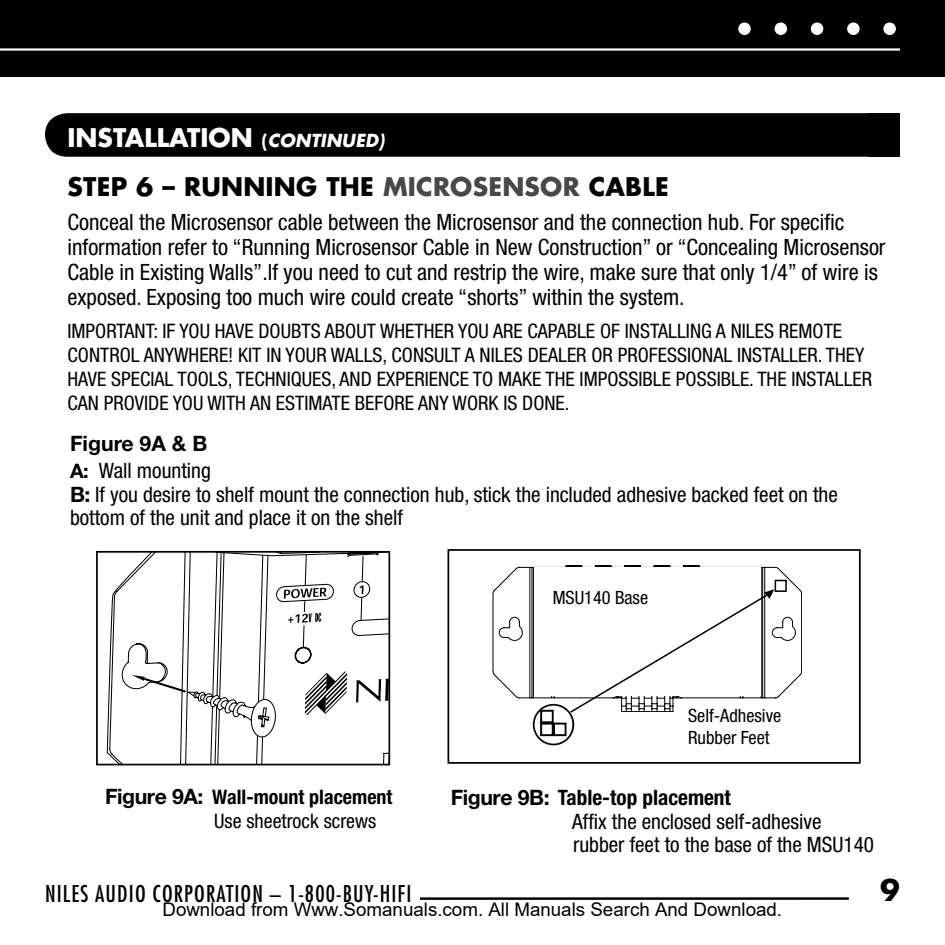
<style>
.page{position:relative;width:945px;height:945px;background:#fff}
.page>*{position:absolute;margin:0;border:0;box-sizing:border-box;transform-origin:0 0}
.t1{font:700 28.75px "Futura Std";color:#000}
.PARAGRAPH_HEADLINE{font:700 25px "Futura Std";letter-spacing:.01em;color:#000}
.WHITE_HEADER{font:700 25px "Futura Std";color:#fff}
.BODY_COPY{font:condensed 22.5px/25px "Helvetica Neue LT Std";color:#000}
.t2{font:condensed 22.5px "Futura Std";letter-spacing:.05em;color:#000}
.t3{font:condensed 21.25px/23.8px "Helvetica Neue LT Std";color:#000}
.t4{font:700 condensed 21.25px "Helvetica Neue LT Std";color:#000}
.t5{font:700 21.25px "Helvetica Neue LT Std";color:#000}
.WARNING_CAUTION{font:condensed 20px/24px "Helvetica Neue LT Std";color:#000}
.t6{font:700 condensed 20px/23.8px "Helvetica Neue LT Std";color:#000}
.t7{font:18.75px "Arial";color:#000}
.t8{font:condensed 18.25px "Helvetica Neue LT Std";color:#000}
.s1{font-size:17.5px}
.s2{font-style:italic;font-size:17.5px}
.s3{color:#484848}
.s4{font-weight:700;font-stretch:normal;font-size:20px}
.s5{font-weight:700;font-stretch:normal}
.s6{font-stretch:normal;font-size:21.25px}
.s7{font-weight:400}
.s8{font-stretch:normal}
</style>
<div class="page">
<hr style="left:420px;top:897px;width:429px;height:3px;background:#000">
<div style="left:0;top:0;width:945px;height:77px;background:#000"></div>
<div style="left:738px;top:22px;width:13px;height:13px;background:#fff;border-radius:50%"></div>
<div style="left:775px;top:22px;width:12px;height:13px;background:#fff;border-radius:50%"></div>
<div style="left:811px;top:22px;width:12px;height:13px;background:#fff;border-radius:50%"></div>
<div style="left:847px;top:22px;width:13px;height:13px;background:#fff;border-radius:50%"></div>
<div style="left:883px;top:22px;width:13px;height:13px;background:#fff;border-radius:50%"></div>
<hr style="left:0;top:48px;width:900px;height:3px;background:#fff">
<div style="left:45px;top:113px;width:823px;height:44px;background:#000"></div>
<div style="left:868px;top:113px;width:32px;height:44px;background:#000"></div>
<svg style="left:107px;top:554px;width:156px;height:208px"></svg>
<svg style="left:184px;top:554px;width:203px;height:161px"></svg>
<svg style="left:132px;top:675px;width:145px;height:63px"></svg>
<div style="left:96px;top:551px;width:294px;height:214px;border:2px solid #000"></div>
<svg style="left:493px;top:567px;width:309px;height:131px"></svg>
<div style="left:448px;top:549px;width:413px;height:215px;border:2px solid #000"></div>
<div style="left:775px;top:580px;width:12px;height:12px;border:2px solid #000"></div>
<svg style="left:534px;top:567px;width:240px;height:177px"></svg>
<div style="left:533px;top:704px;width:41px;height:41px;border:2px solid #000;border-radius:50%"></div>
<p class="WHITE_HEADER" style="left:68px;top:121px;width:319px">INSTALLATION <span class="s1">(</span><span class="s2">CONTINUED)</span></p>
<p class="PARAGRAPH_HEADLINE" style="left:68px;top:170px;width:603px">STEP 6 – RUNNING THE <span class="s3">MICROSENSOR</span> CABLE</p>
<p class="BODY_COPY" style="left:68px;top:209px;width:820px">Conceal the Microsensor cable between the Microsensor and the connection hub. For specific information refer to “Running Microsensor Cable in New Construction” or “Concealing Microsensor Cable in Existing Walls”.If you need to cut and restrip the wire, make sure that only 1/4” of wire is exposed. Exposing too much wire could create “shorts” within the system.</p>
<p class="WARNING_CAUTION" style="left:68px;top:318px;width:806px">IMPORTANT: IF YOU HAVE DOUBTS ABOUT WHETHER YOU ARE CAPABLE OF INSTALLING A NILES REMOTE CONTROL ANYWHERE! KIT IN YOUR WALLS, CONSULT A NILES DEALER OR PROFESSIONAL INSTALLER. THEY HAVE SPECIAL TOOLS, TECHNIQUES, AND EXPERIENCE TO MAKE THE IMPOSSIBLE POSSIBLE. THE INSTALLER CAN PROVIDE YOU WITH AN ESTIMATE BEFORE ANY WORK IS DONE.</p>
<p class="t5" style="left:70px;top:430px;width:139px">Figure 9A &amp; B</p>
<p class="t3" style="left:70px;top:458px;width:142px"><span class="s4">A:</span> Wall mounting</p>
<p class="t3" style="left:70px;top:482px;width:769px"><span class="s5">B:</span> If you desire to shelf mount the connection hub, stick the included adhesive backed feet on the bottom of the unit and place it on the shelf</p>
<p class="t6" style="left:214px;top:785px;width:180px;text-indent:-109px"><span class="s6">Figure 9A:</span> Wall-mount placement<br><span class="s7">Use sheetrock screws</span></p>
<p class="t8" style="left:553px;top:587px;width:97px">MSU140 Base</p>
<p class="t8" style="left:688px;top:705px;width:95px">Self-Adhesive</p>
<p class="t8" style="left:688px;top:727px;width:83px">Rubber Feet</p>
<p class="t4" style="left:451px;top:785px;width:282px"><span class="s8">Figure 9B:</span> Table-top placement</p>
<p class="t3" style="left:572px;top:809px;width:303px">Affix the enclosed self-adhesive rubber feet to the base of the MSU140</p>
<p class="t2" style="left:45px;top:881px;width:368px">NILES AUDIO CORPORATION – 1-800-BUY-HIFI</p>
<p class="t1" style="left:880px;top:871px;width:21px">9</p>
<p class="t7" style="left:162px;top:899px;width:621px">Download from Www.Somanuals.com. All Manuals Search And Download.</p>
</div>
